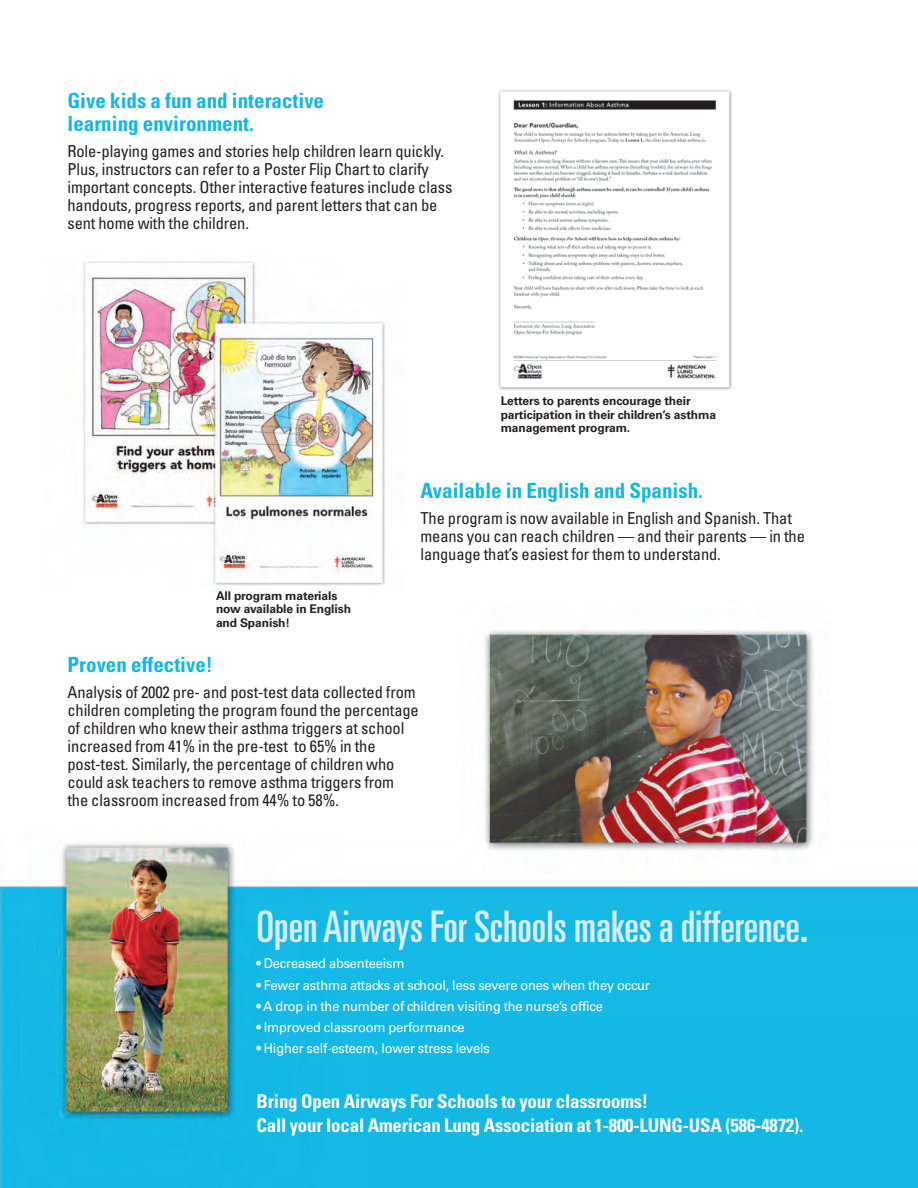
<style>
.page{position:relative;width:918px;height:1188px;background:#fff}
.page>*{position:absolute;margin:0;border:0;box-sizing:border-box;transform-origin:0 0}
.t1{font:ultra-condensed 43.5px "Univers LT Std";color:#d6edf7}
.t2{font:700 condensed 21px/22.5px "Univers LT Std";color:#13b7e1}
.t3{font:700 condensed 18.9px/24px "Univers LT Std";letter-spacing:-.01em;color:#fff}
.t4{font:condensed 16.5px/18px "Univers LT Std";letter-spacing:-.01em;color:#231f20}
.t5{font:13.5px "Univers LT Std";letter-spacing:-.01em;color:#fff;scale:.95 1}
.t6{font:700 12px/13.5px "Univers LT Std";letter-spacing:-.005em;color:#231f20}
</style>
<div class="page">
<img style="left:0;top:842px;width:918px;height:346px">
<img style="left:498px;top:90px;width:234px;height:300px">
<img style="left:83px;top:261px;width:302px;height:325px">
<img style="left:462px;top:630px;width:371px;height:244px">
<p class="t2" style="left:68px;top:91px;width:258px">Give kids a fun and interactive learning environment.</p>
<p class="t4" style="left:68px;top:143px;width:386px">Role-playing games and stories help children learn quickly.<br>Plus, instructors can refer to a Poster Flip Chart to clarify important concepts. Other interactive features include class handouts, progress reports, and parent letters that can be sent home with the children.</p>
<p class="t6" style="left:501px;top:395px;width:217px">Letters to parents encourage their participation in their children’s asthma management program.</p>
<p class="t6" style="left:216px;top:590px;width:137px">All program materials now available in English and Spanish!</p>
<p class="t2" style="left:420px;top:481px;width:284px">Available in English and Spanish.</p>
<p class="t4" style="left:420px;top:510px;width:386px">The program is now available in English and Spanish. That means you can reach children — and their parents — in the language that’s easiest for them to understand.</p>
<p class="t2" style="left:68px;top:655px;width:147px">Proven effective!</p>
<p class="t4" style="left:68px;top:685px;width:353px">Analysis of 2002 pre- and post-test data collected from children completing the program found the percentage of children who knew their asthma triggers at school increased from 41% in the pre-test to 65% in the post-test. Similarly, the percentage of children who could ask teachers to remove asthma triggers from the classroom increased from 44% to 58%.</p>
<h1 class="t1" style="left:256px;top:911px;width:553px">Open Airways For Schools makes a difference.</h1>
<p class="t5" style="left:256px;top:959px;width:157px">• Decreased absenteeism</p>
<p class="t5" style="left:256px;top:980px;width:416px">• Fewer asthma attacks at school, less severe ones when they occur</p>
<p class="t5" style="left:256px;top:1001px;width:366px">• A drop in the number of children visiting the nurse’s office</p>
<p class="t5" style="left:256px;top:1022px;width:221px">• Improved classroom performance</p>
<p class="t5" style="left:256px;top:1044px;width:247px">• Higher self-esteem, lower stress levels</p>
<p class="t3" style="left:256px;top:1091px;width:548px">Bring Open Airways For Schools to your classrooms!<br>Call your local American Lung Association at 1-800-LUNG-USA (586-4872).</p>
</div>
